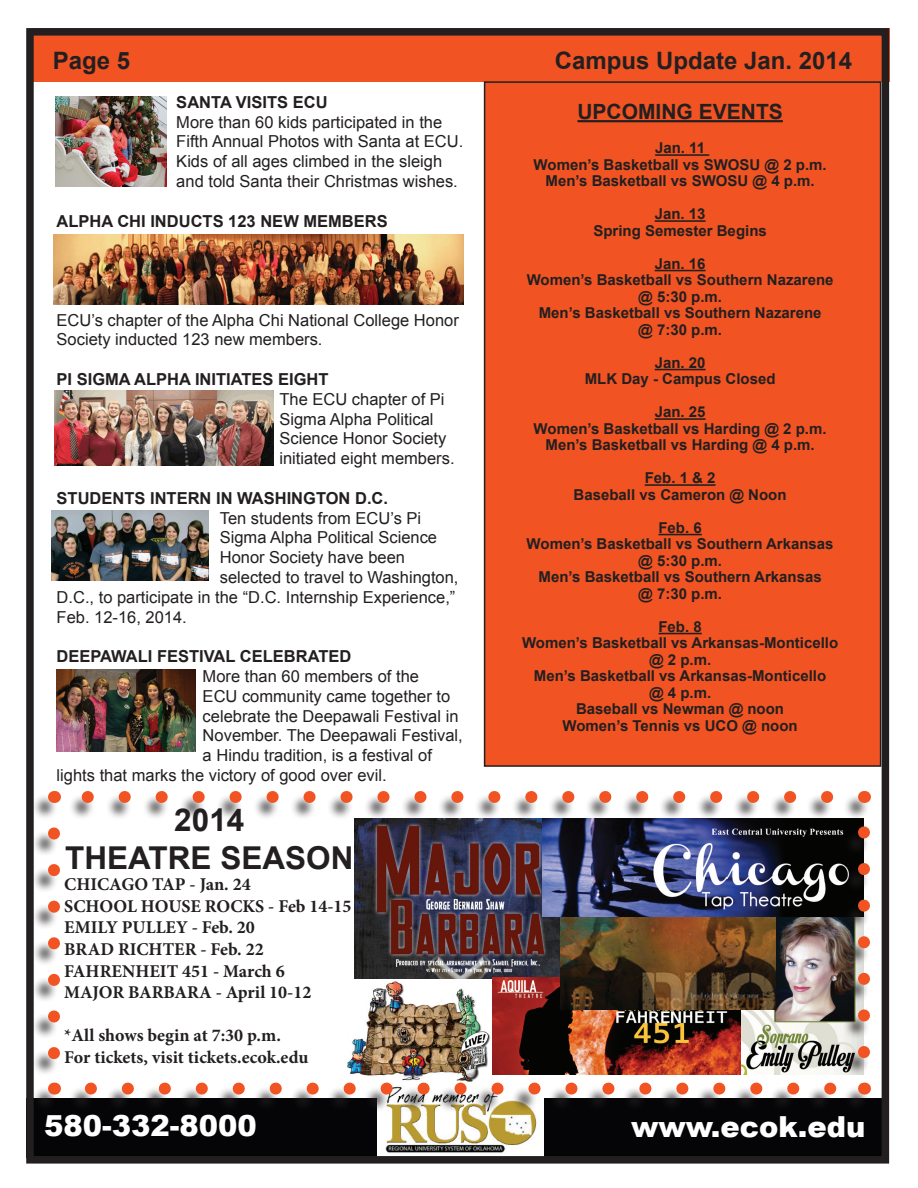
<style>
.page{position:relative;width:918px;height:1188px;background:#fff}
.page>*{position:absolute;margin:0;border:0;box-sizing:border-box;transform-origin:0 0}
.t1{font:700 31.5px/37.8px "Arial";color:#231f20;text-align:center}
.t2{font:900 28.95px "Arial";color:#fff}
.t3{font:700 24px "Arial";color:#231f20}
.t4{font:700 21px "Arial";color:#231f20}
.t5{font:700 18px/21.6px "Minion Pro";color:#231f20}
.t6{font:16.5px/19.8px "Arial";color:#231f20}
.t7{font:700 16.5px "Arial";color:#231f20}
.t8{font:700 15px/16.5px "Arial";color:#231f20;text-align:center}
</style>
<div class="page">
<div style="left:31px;top:28px;width:858px;height:54px;background:#f15422"></div>
<div style="left:27px;top:1098px;width:862px;height:59px;background:#050507"></div>
<img style="left:377px;top:1113px;width:167px;height:42px">
<div style="left:26px;top:28px;width:863px;height:1136px;border:8px solid #231f20"></div>
<div style="left:485px;top:82px;width:396px;height:684px;background:#f15422"></div>
<div style="left:484px;top:81px;width:397px;height:686px;border:2px solid #231f20"></div>
<hr style="left:577px;top:120px;width:206px;height:2px;background:#231f20">
<hr style="left:655px;top:154px;width:54px;height:2px;background:#231f20">
<hr style="left:655px;top:220px;width:51px;height:2px;background:#231f20">
<hr style="left:655px;top:270px;width:51px;height:1px;background:#231f20">
<hr style="left:655px;top:369px;width:51px;height:1px;background:#231f20">
<hr style="left:655px;top:418px;width:51px;height:2px;background:#231f20">
<hr style="left:645px;top:484px;width:71px;height:2px;background:#231f20">
<hr style="left:658px;top:534px;width:44px;height:1px;background:#231f20">
<hr style="left:658px;top:633px;width:44px;height:1px;background:#231f20">
<img style="left:55px;top:96px;width:112px;height:90px">
<img style="left:56px;top:669px;width:139px;height:83px">
<div style="left:32px;top:794px;width:838px;height:319px;background:#231f20;opacity:.75"></div>
<svg style="left:48px;top:833px;width:12px;height:237px"></svg>
<svg style="left:91px;top:1083px;width:755px;height:12px"></svg>
<svg style="left:858px;top:815px;width:12px;height:237px"></svg>
<svg style="left:72px;top:791px;width:755px;height:12px"></svg>
<svg style="left:54px;top:1083px;width:1px;height:12px"></svg>
<svg style="left:864px;top:1083px;width:1px;height:12px"></svg>
<svg style="left:864px;top:791px;width:1px;height:12px"></svg>
<svg style="left:54px;top:791px;width:1px;height:12px"></svg>
<img style="left:54px;top:391px;width:220px;height:75px">
<img style="left:52px;top:510px;width:157px;height:70px">
<img style="left:54px;top:234px;width:410px;height:71px">
<h3 class="t3" style="left:53px;top:45px;width:79px">Page 5</h3>
<h3 class="t3" style="left:555px;top:45px;width:299px">Campus Update Jan. 2014</h3>
<p class="t4" style="left:577px;top:98px;width:207px">UPCOMING EVENTS</p>
<p class="t8" style="left:534px;top:140px;width:295px">Jan. 11<br>Women’s Basketball vs SWOSU @ 2 p.m.<br>Men’s Basketball vs SWOSU @ 4 p.m.</p>
<p class="t8" style="left:593px;top:206px;width:175px">Jan. 13<br>Spring Semester Begins</p>
<p class="t8" style="left:527px;top:256px;width:308px">Jan. 16<br>Women’s Basketball vs Southern Nazarene @ 5:30 p.m.<br>Men’s Basketball vs Southern Nazarene<br>@ 7:30 p.m.</p>
<p class="t8" style="left:585px;top:355px;width:192px">Jan. 20<br>MLK Day - Campus Closed</p>
<p class="t8" style="left:534px;top:404px;width:295px">Jan. 25<br>Women’s Basketball vs Harding @ 2 p.m.<br>Men’s Basketball vs Harding @ 4 p.m.</p>
<p class="t8" style="left:574px;top:470px;width:215px">Feb. 1 &amp; 2<br>Baseball vs Cameron @ Noon</p>
<p class="t8" style="left:527px;top:520px;width:309px">Feb. 6<br>Women’s Basketball vs Southern Arkansas @ 5:30 p.m.<br>Men’s Basketball vs Southern Arkansas<br>@ 7:30 p.m.</p>
<p class="t8" style="left:522px;top:619px;width:318px">Feb. 8<br>Women’s Basketball vs Arkansas-Monticello @ 2 p.m.<br>Men’s Basketball vs Arkansas-Monticello<br>@ 4 p.m.<br>Baseball vs Newman @ noon<br>Women’s Tennis vs UCO @ noon</p>
<p class="t7" style="left:176px;top:91px;width:153px">SANTA VISITS ECU</p>
<p class="t6" style="left:176px;top:112px;width:289px">More than 60 kids participated in the Fifth Annual Photos with Santa at ECU.<br>Kids of all ages climbed in the sleigh and told Santa their Christmas wishes.</p>
<p class="t7" style="left:57px;top:210px;width:333px">ALPHA CHI INDUCTS 123 NEW MEMBERS</p>
<p class="t6" style="left:57px;top:310px;width:404px">ECU’s chapter of the Alpha Chi National College Honor<br>Society inducted 123 new members.</p>
<p class="t7" style="left:57px;top:368px;width:273px">PI SIGMA ALPHA INITIATES EIGHT</p>
<p class="t6" style="left:279px;top:389px;width:177px">The ECU chapter of Pi<br>Sigma Alpha Political<br>Science Honor Society initiated eight members.</p>
<p class="t7" style="left:57px;top:487px;width:333px">STUDENTS INTERN IN WASHINGTON D.C.</p>
<p class="t6" style="left:220px;top:508px;width:203px">Ten students from ECU’s Pi</p>
<p class="t6" style="left:220px;top:528px;width:219px">Sigma Alpha Political Science</p>
<p class="t6" style="left:220px;top:548px;width:187px">Honor Society have been</p>
<p class="t6" style="left:220px;top:567px;width:240px">selected to travel to Washington,</p>
<p class="t6" style="left:57px;top:587px;width:400px">D.C., to participate in the “D.C. Internship Experience,”</p>
<p class="t6" style="left:57px;top:607px;width:132px">Feb. 12-16, 2014.</p>
<p class="t7" style="left:57px;top:645px;width:296px">DEEPAWALI FESTIVAL CELEBRATED</p>
<p class="t6" style="left:203px;top:666px;width:218px">More than 60 members of the</p>
<p class="t6" style="left:203px;top:686px;width:249px">ECU community came together to</p>
<p class="t6" style="left:203px;top:706px;width:257px">celebrate the Deepawali Festival in</p>
<p class="t6" style="left:203px;top:726px;width:262px">November. The Deepawali Festival,</p>
<p class="t6" style="left:203px;top:746px;width:231px">a Hindu tradition, is a festival of</p>
<p class="t6" style="left:57px;top:765px;width:332px">lights that marks the victory of good over evil.</p>
<h1 class="t1" style="left:65px;top:802px;width:290px">2014<br>THEATRE SEASON</h1>
<p class="t5" style="left:64px;top:873px;width:289px">CHICAGO TAP - Jan. 24<br>SCHOOL HOUSE ROCKS - Feb 14-15<br>EMILY PULLEY - Feb. 20<br>BRAD RICHTER - Feb. 22<br>FAHRENHEIT 451 - March 6<br>MAJOR BARBARA - April 10-12</p>
<p class="t5" style="left:64px;top:1025px;width:246px">*All shows begin at 7:30 p.m.<br>For tickets, visit tickets.ecok.edu</p>
<h2 class="t2" style="left:44px;top:1104px;width:214px">580-332-8000</h2>
<h2 class="t2" style="left:631px;top:1106px;width:236px">www.ecok.edu</h2>
</div>
